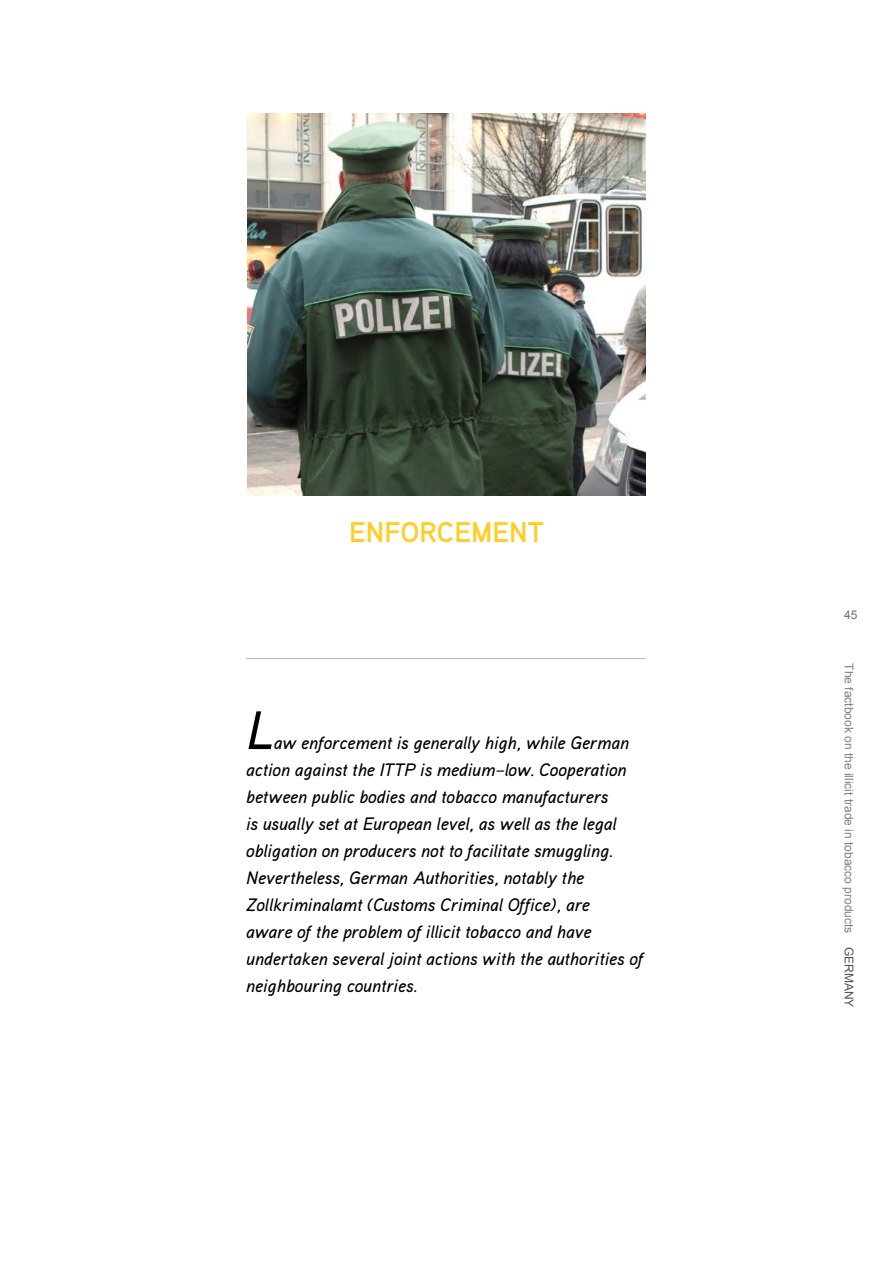
<style>
.page{position:relative;width:893px;height:1263px;background:#fff}
.page>*{position:absolute;margin:0;border:0;box-sizing:border-box;transform-origin:0 0}
.t1{font:italic 500 54px "Aaux Pro";color:#000}
.t2{font:700 28.5px "Aaux Pro";color:#ffcd26}
.t3{font:italic 500 18px/27px "Aaux Pro";color:#000}
.t4{font:12px "Arial";color:#808284}
.t5{font:12px "Arial";color:#6c7172}
.s1{color:#515153}
</style>
<div class="page">
<img style="left:247px;top:114px;width:399px;height:381px">
<hr style="left:246px;top:658px;width:400px;height:1px;background:#bbbdc0">
<h2 class="t2" style="left:349px;top:514px;width:196px">ENFORCEMENT</h2>
<h1 class="t1" style="left:246px;top:696px;width:29px">L</h1>
<p class="t3" style="left:246px;top:729px;width:399px;text-indent:28px">aw enforcement is generally high, while German action against the ITTP is medium–low. Cooperation between public bodies and tobacco manufacturers<br>is usually set at European level, as well as the legal obligation on producers not to facilitate smuggling.<br>Nevertheless, German Authorities, notably the Zollkriminalamt (Customs Criminal Office), are<br>aware of the problem of illicit tobacco and have undertaken several joint actions with the authorities of neighbouring countries.</p>
<p class="t5" style="left:844px;top:607px;width:15px">45</p>
<p class="t4" style="left:857px;top:663px;width:346px;rotate:90deg">The factbook on the illicit trade in tobacco products <span class="s1">GERMANY</span></p>
</div>
